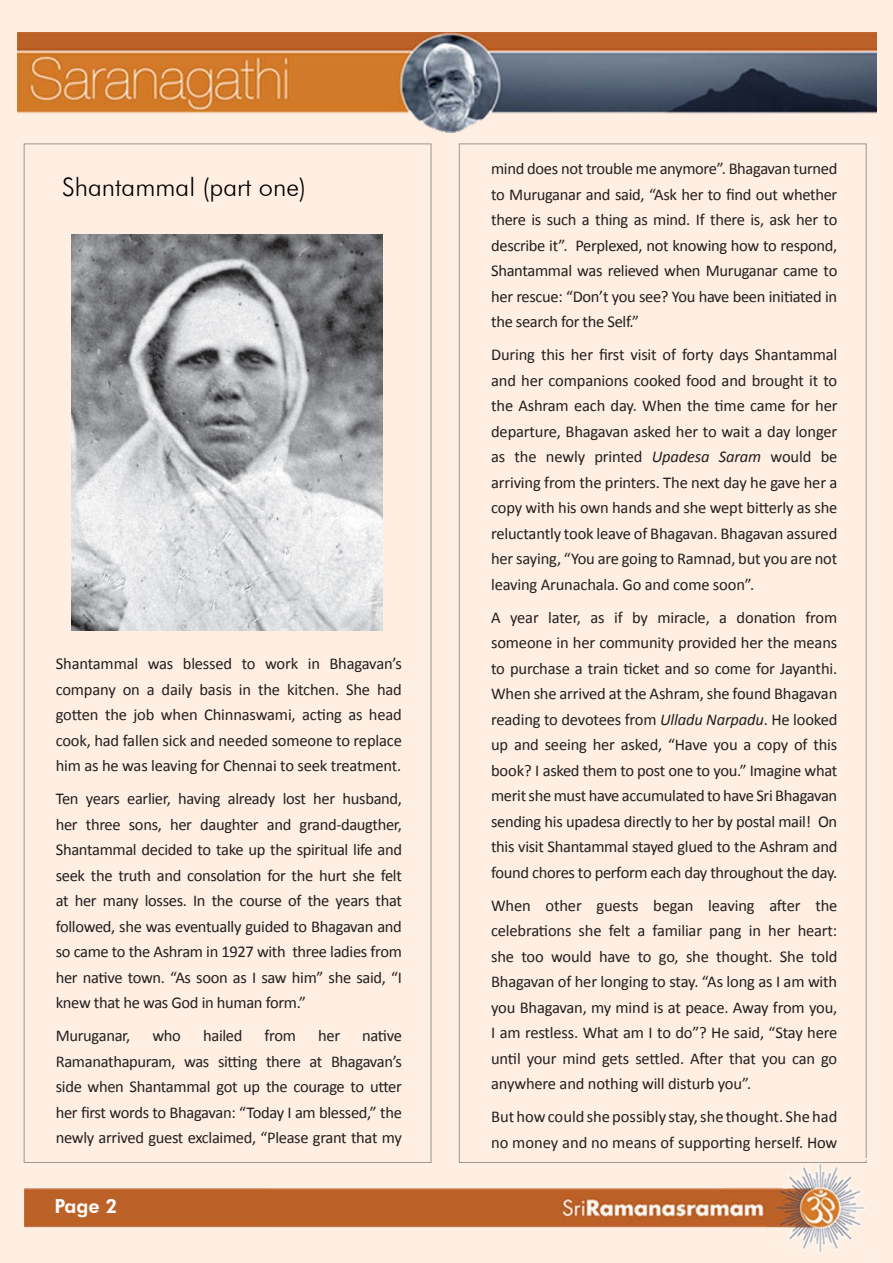
<style>
.page{position:relative;width:893px;height:1263px;background:#fff}
.page>*{position:absolute;margin:0;border:0;box-sizing:border-box;transform-origin:0 0}
.Body_text_first{font:300 25.5px "Futura BT";color:#000}
.Body_text_first-2{font:800 19.5px "Futura BT";color:#fff}
.Body_text_first-3{font:16.5px/25.5px "Calibri";letter-spacing:-.02em;color:#231f20;text-align:justify}
.Body_text_first-4{font:16.5px/25.5px "Calibri";color:#231f20}
.s1{font-style:italic}
</style>
<div class="page">
<div style="left:1px;top:0;width:892px;height:1263px;background:#feefe2"></div>
<img style="left:24px;top:1159px;width:842px;height:97px">
<img style="left:17px;top:33px;width:860px;height:99px">
<img style="left:72px;top:235px;width:311px;height:396px">
<p class="Body_text_first" style="left:62px;top:171px;width:245px">Shantammal (part one)</p>
<p class="Body_text_first-3" style="left:56px;top:651px;width:348px">Shantammal was blessed to work in Bhagavan’s company on a daily basis in the kitchen. She had gotten the job when Chinnaswami, acting as head cook, had fallen sick and needed someone to replace him as he was leaving for Chennai to seek treatment.</p>
<p class="Body_text_first-3" style="left:56px;top:786px;width:348px">Ten years earlier, having already lost her husband, her three sons, her daughter and grand-daugther, Shantammal decided to take up the spiritual life and seek the truth and consolation for the hurt she felt at her many losses. In the course of the years that followed, she was eventually guided to Bhagavan and so came to the Ashram in 1927 with three ladies from her native town. “As soon as I saw him” she said, “I knew that he was God in human form.”</p>
<p class="Body_text_first-3" style="left:56px;top:1023px;width:76px">Muruganar,</p>
<p class="Body_text_first-3" style="left:152px;top:1023px;width:30px">who</p>
<p class="Body_text_first-3" style="left:203px;top:1023px;width:41px">hailed</p>
<p class="Body_text_first-3" style="left:265px;top:1023px;width:33px">from</p>
<p class="Body_text_first-3" style="left:318px;top:1023px;width:23px">her</p>
<p class="Body_text_first-3" style="left:56px;top:1023px;width:348px;text-indent:306px">native Ramanathapuram, was sitting there at Bhagavan’s side when Shantammal got up the courage to utter her first words to Bhagavan: “Today I am blessed,” the newly arrived guest exclaimed, “Please grant that my</p>
<p class="Body_text_first-2" style="left:54px;top:1194px;width:65px">Page 2</p>
<p class="Body_text_first-3" style="left:491px;top:156px;width:348px">mind does not trouble me anymore”. Bhagavan turned to Muruganar and said, “Ask her to find out whether there is such a thing as mind. If there is, ask her to describe it”. Perplexed, not knowing how to respond, Shantammal was relieved when Muruganar came to her rescue: “Don’t you see? You have been initiated in the search for the Self.”</p>
<p class="Body_text_first-3" style="left:491px;top:342px;width:348px">During this her first visit of forty days Shantammal and her companions cooked food and brought it to the Ashram each day. When the time came for her departure, Bhagavan asked her to wait a day longer as the newly printed <span class="s1">Upadesa Saram</span> would be arriving from the printers. The next day he gave her a copy with his own hands and she wept bitterly as she reluctantly took leave of Bhagavan. Bhagavan assured her saying, “You are going to Ramnad, but you are not leaving Arunachala. Go and come soon”.</p>
<p class="Body_text_first-3" style="left:491px;top:605px;width:348px">A year later, as if by miracle, a donation from someone in her community provided her the means to purchase a train ticket and so come for Jayanthi.<br>When she arrived at the Ashram, she found Bhagavan reading to devotees from <span class="s1">Ulladu Narpadu</span>. He looked up and seeing her asked, “Have you a copy of this book? I asked them to post one to you.” Imagine what merit she must have accumulated to have Sri Bhagavan sending his upadesa directly to her by postal mail! On this visit Shantammal stayed glued to the Ashram and found chores to perform each day throughout the day.</p>
<p class="Body_text_first-3" style="left:491px;top:893px;width:348px">When other guests began leaving after the celebrations she felt a familiar pang in her heart: she too would have to go, she thought. She told Bhagavan of her longing to stay. “As long as I am with you Bhagavan, my mind is at peace. Away from you, I am restless. What am I to do”? He said, “Stay here until your mind gets settled. After that you can go anywhere and nothing will disturb you”.</p>
<p class="Body_text_first-4" style="left:491px;top:1104px;width:348px">But how could she possibly stay, she thought. She had no money and no means of supporting herself. How</p>
</div>
